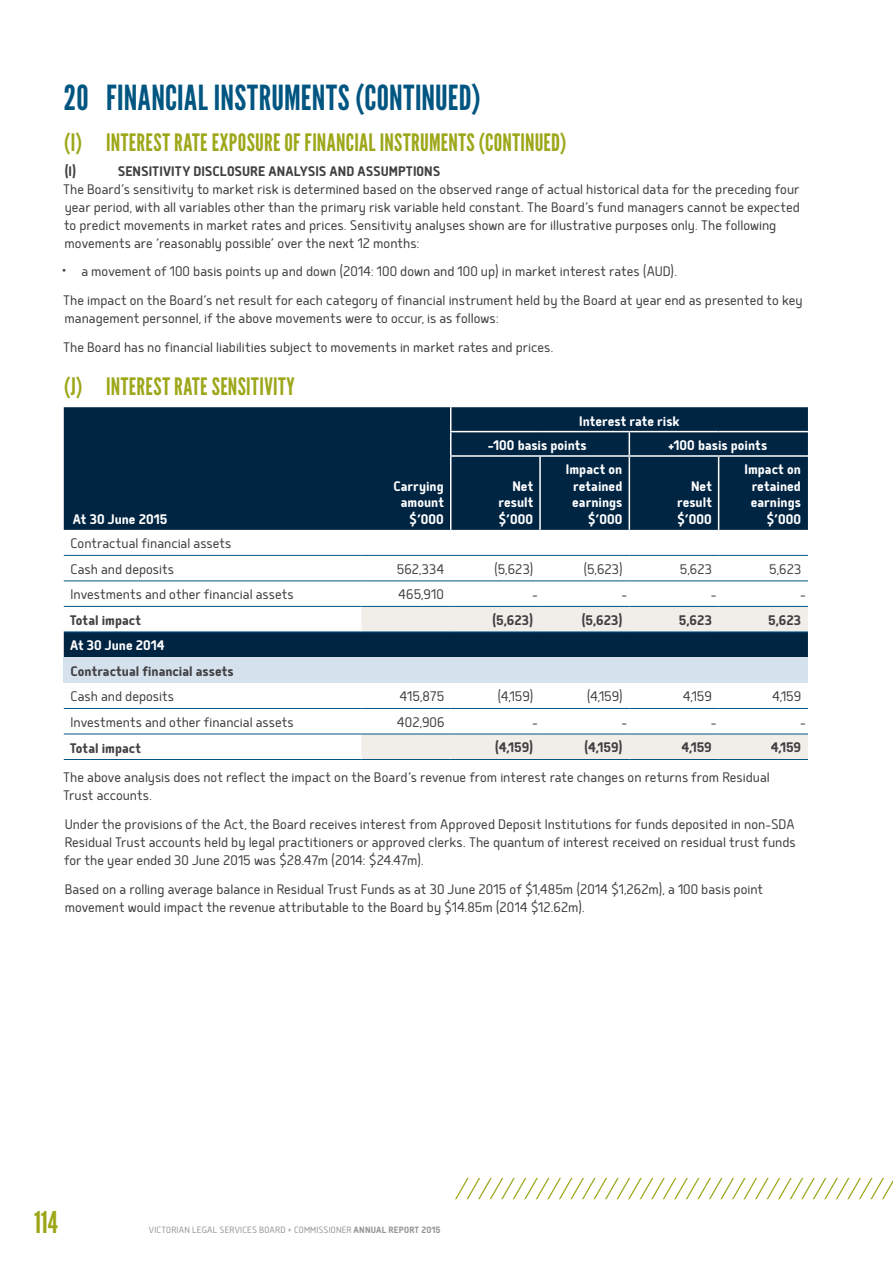
<style>
.page{position:relative;width:893px;height:1263px;background:#fff}
.page>*{position:absolute;margin:0;border:0;box-sizing:border-box;transform-origin:0 0}
.t1{font:34.5px "League Gothic";letter-spacing:.01em;color:#005581}
.t2{font:30px "League Gothic";color:#9da719}
.t3{font:24px "League Gothic";letter-spacing:.015em;color:#9da719}
.t4{font:300 16.5px/18px "Delm";color:#414042}
.t5{font:700 16.5px/16.5px "Delm";letter-spacing:.005em;color:#fff;text-align:right}
.t6{font:700 16.5px "Delm";color:#414042}
.t7{font:300 10.8px "Delm";letter-spacing:.02em;color:#939598}
.s1{font-size:39px}
.s2{font-weight:700}
</style>
<div class="page">
<svg style="left:455px;top:1178px;width:438px;height:21px"></svg>
<svg style="left:64px;top:407px;width:744px;height:250px;fill:#002543"></svg>
<svg style="left:361px;top:607px;width:447px;height:152px"></svg>
<div style="left:64px;top:657px;width:744px;height:26px;background:#d5e1ec"></div>
<svg style="left:450px;top:407px;width:1px;height:48px"></svg>
<hr style="left:450px;top:457px;width:1px;height:73px;background:#fff">
<hr style="left:64px;top:555px;width:297px;height:1px;background:#005581">
<hr style="left:361px;top:555px;width:90px;height:1px;background:#005581">
<hr style="left:451px;top:555px;width:89px;height:1px;background:#005581">
<hr style="left:540px;top:555px;width:89px;height:1px;background:#005581">
<hr style="left:629px;top:555px;width:90px;height:1px;background:#005581">
<hr style="left:719px;top:555px;width:89px;height:1px;background:#005581">
<hr style="left:64px;top:581px;width:297px;height:1px;background:#005581">
<hr style="left:361px;top:581px;width:90px;height:1px;background:#005581">
<hr style="left:451px;top:581px;width:89px;height:1px;background:#005581">
<hr style="left:540px;top:581px;width:89px;height:1px;background:#005581">
<hr style="left:629px;top:581px;width:90px;height:1px;background:#005581">
<hr style="left:719px;top:581px;width:89px;height:1px;background:#005581">
<hr style="left:361px;top:606px;width:90px;height:1px;background:#005581">
<hr style="left:451px;top:606px;width:89px;height:1px;background:#005581">
<hr style="left:540px;top:606px;width:89px;height:1px;background:#005581">
<hr style="left:629px;top:606px;width:90px;height:1px;background:#005581">
<hr style="left:719px;top:606px;width:89px;height:1px;background:#005581">
<hr style="left:64px;top:708px;width:297px;height:1px;background:#005581">
<hr style="left:361px;top:708px;width:90px;height:1px;background:#005581">
<hr style="left:451px;top:708px;width:89px;height:1px;background:#005581">
<hr style="left:540px;top:708px;width:89px;height:1px;background:#005581">
<hr style="left:629px;top:708px;width:90px;height:1px;background:#005581">
<hr style="left:719px;top:708px;width:89px;height:1px;background:#005581">
<hr style="left:361px;top:734px;width:90px;height:1px;background:#005581">
<hr style="left:451px;top:734px;width:89px;height:1px;background:#005581">
<hr style="left:540px;top:734px;width:89px;height:1px;background:#005581">
<hr style="left:629px;top:734px;width:90px;height:1px;background:#005581">
<hr style="left:719px;top:734px;width:89px;height:1px;background:#005581">
<hr style="left:361px;top:759px;width:90px;height:1px;background:#005581">
<hr style="left:451px;top:759px;width:89px;height:1px;background:#005581">
<hr style="left:540px;top:759px;width:89px;height:1px;background:#005581">
<hr style="left:629px;top:759px;width:90px;height:1px;background:#005581">
<hr style="left:719px;top:759px;width:89px;height:1px;background:#005581">
<hr style="left:361px;top:632px;width:90px;height:1px;background:#005581">
<hr style="left:451px;top:632px;width:89px;height:1px;background:#005581">
<hr style="left:540px;top:632px;width:89px;height:1px;background:#005581">
<hr style="left:629px;top:632px;width:90px;height:1px;background:#005581">
<hr style="left:719px;top:632px;width:89px;height:1px;background:#005581">
<hr style="left:64px;top:606px;width:297px;height:1px;background:#005581">
<hr style="left:64px;top:632px;width:297px;height:1px;background:#005581">
<hr style="left:64px;top:734px;width:297px;height:1px;background:#005581">
<hr style="left:64px;top:759px;width:297px;height:1px;background:#005581">
<hr style="left:450px;top:431px;width:90px;height:1px;background:#fff">
<hr style="left:540px;top:431px;width:89px;height:1px;background:#fff">
<hr style="left:629px;top:431px;width:90px;height:1px;background:#fff">
<svg style="left:629px;top:432px;width:1px;height:23px"></svg>
<hr style="left:719px;top:431px;width:89px;height:1px;background:#fff">
<hr style="left:450px;top:455px;width:90px;height:2px;background:#fff">
<hr style="left:540px;top:455px;width:89px;height:2px;background:#fff">
<hr style="left:539px;top:457px;width:2px;height:73px;background:#fff">
<hr style="left:629px;top:455px;width:90px;height:2px;background:#fff">
<hr style="left:629px;top:457px;width:1px;height:73px;background:#fff">
<hr style="left:719px;top:455px;width:89px;height:2px;background:#fff">
<hr style="left:718px;top:457px;width:1px;height:73px;background:#fff">
<h1 class="t1" style="left:64px;top:78px;width:418px">20 FINANCIAL INSTRUMENTS (CONTINUED)</h1>
<h3 class="t3" style="left:64px;top:129px;width:504px">(I) INTEREST RATE EXPOSURE OF FINANCIAL INSTRUMENTS (CONTINUED)</h3>
<p class="t6" style="left:64px;top:161px;width:13px">(I)</p>
<p class="t6" style="left:118px;top:161px;width:324px">SENSITIVITY DISCLOSURE ANALYSIS AND ASSUMPTIONS</p>
<p class="t4" style="left:63px;top:179px;width:738px">The Board’s sensitivity to market risk is determined based on the observed range of actual historical data for the preceding four year period, with all variables other than the primary risk variable held constant. The Board’s fund managers cannot be expected to predict movements in market rates and prices. Sensitivity analyses shown are for illustrative purposes only. The following movements are ‘reasonably possible’ over the next 12 months:</p>
<p class="t4" style="left:60px;top:256px;width:744px;line-height:28.7px"><span class="s1">•</span> a movement of 100 basis points up and down (2014: 100 down and 100 up) in market interest rates (AUD).<br>The impact on the Board’s net result for each category of financial instrument held by the Board at year end as presented to key</p>
<p class="t4" style="left:63px;top:303px;width:492px;line-height:28.7px">management personnel, if the above movements were to occur, is as follows:<br>The Board has no financial liabilities subject to movements in market rates and prices.</p>
<h3 class="t3" style="left:64px;top:372px;width:232px">(J) INTEREST RATE SENSITIVITY</h3>
<p class="t5" style="left:73px;top:510px;width:96px">At 30 June 2015</p>
<p class="t4" style="left:70px;top:530px;width:162px;line-height:25.5px">Contractual financial assets<br>Cash and deposits</p>
<p class="t5" style="left:487px;top:408px;width:194px;line-height:24.3px;text-align:left;text-indent:92px">Interest rate risk -100 basis points</p>
<p class="t5" style="left:668px;top:436px;width:101px">+100 basis points</p>
<p class="t5" style="left:393px;top:477px;width:52px">Carrying amount $’000</p>
<p class="t5" style="left:498px;top:477px;width:36px;text-align:justify;text-indent:14px">Net result $’000</p>
<p class="t5" style="left:566px;top:461px;width:58px">Impact on retained earnings $’000</p>
<p class="t5" style="left:677px;top:477px;width:36px;text-align:justify;text-indent:14px">Net result $’000</p>
<p class="t5" style="left:744px;top:461px;width:58px">Impact on retained earnings $’000</p>
<p class="t4" style="left:397px;top:559px;width:49px">562,334</p>
<p class="t4" style="left:494px;top:559px;width:41px">(5,623)</p>
<p class="t4" style="left:583px;top:559px;width:41px">(5,623)</p>
<p class="t4" style="left:680px;top:559px;width:34px">5,623</p>
<p class="t4" style="left:769px;top:559px;width:34px">5,623</p>
<p class="t4" style="left:71px;top:585px;width:225px">Investments and other financial assets</p>
<p class="t4" style="left:398px;top:585px;width:47px">465,910</p>
<p class="t4" style="left:532px;top:585px;width:8px">-</p>
<p class="t4" style="left:621px;top:585px;width:8px">-</p>
<p class="t4" style="left:710px;top:585px;width:8px">-</p>
<p class="t4" style="left:800px;top:585px;width:8px">-</p>
<p class="t6" style="left:70px;top:611px;width:73px">Total impact</p>
<p class="t6" style="left:492px;top:610px;width:43px">(5,623)</p>
<p class="t6" style="left:581px;top:610px;width:43px">(5,623)</p>
<p class="t6" style="left:679px;top:610px;width:35px">5,623</p>
<p class="t6" style="left:768px;top:610px;width:35px">5,623</p>
<p class="t5" style="left:70px;top:637px;width:96px">At 30 June 2014</p>
<p class="t6" style="left:70px;top:661px;width:165px">Contractual financial assets</p>
<p class="t4" style="left:71px;top:687px;width:105px">Cash and deposits</p>
<p class="t4" style="left:400px;top:687px;width:46px">415,875</p>
<p class="t4" style="left:497px;top:687px;width:38px">(4,159)</p>
<p class="t4" style="left:587px;top:687px;width:38px">(4,159)</p>
<p class="t4" style="left:683px;top:687px;width:30px">4,159</p>
<p class="t4" style="left:772px;top:687px;width:30px">4,159</p>
<p class="t4" style="left:71px;top:712px;width:225px">Investments and other financial assets</p>
<p class="t4" style="left:397px;top:712px;width:49px">402,906</p>
<p class="t4" style="left:532px;top:712px;width:8px">-</p>
<p class="t4" style="left:621px;top:712px;width:8px">-</p>
<p class="t4" style="left:710px;top:712px;width:8px">-</p>
<p class="t4" style="left:800px;top:712px;width:8px">-</p>
<p class="t6" style="left:70px;top:738px;width:73px">Total impact</p>
<p class="t6" style="left:495px;top:738px;width:40px">(4,159)</p>
<p class="t6" style="left:584px;top:738px;width:40px">(4,159)</p>
<p class="t6" style="left:682px;top:738px;width:31px">4,159</p>
<p class="t6" style="left:771px;top:738px;width:31px">4,159</p>
<p class="t4" style="left:63px;top:768px;width:708px">The above analysis does not reflect the impact on the Board’s revenue from interest rate changes on returns from Residual<br>Trust accounts.</p>
<p class="t4" style="left:64px;top:814px;width:733px;text-align:justify">Under the provisions of the Act, the Board receives interest from Approved Deposit Institutions for funds deposited in non-SDA Residual Trust accounts held by legal practitioners or approved clerks. The quantum of interest received on residual trust funds for the year ended 30 June 2015 was $28.47m (2014: $24.47m).</p>
<p class="t4" style="left:65px;top:879px;width:700px">Based on a rolling average balance in Residual Trust Funds as at 30 June 2015 of $1,485m (2014 $1,262m), a 100 basis point movement would impact the revenue attributable to the Board by $14.85m (2014 $12.62m).</p>
<h2 class="t2" style="left:34px;top:1205px;width:25px">114</h2>
<p class="t7" style="left:149px;top:1224px;width:293px">VICTORIAN LEGAL SERVICES BOARD + COMMISSIONER <span class="s2">ANNUAL REPORT 2015</span></p>
</div>
